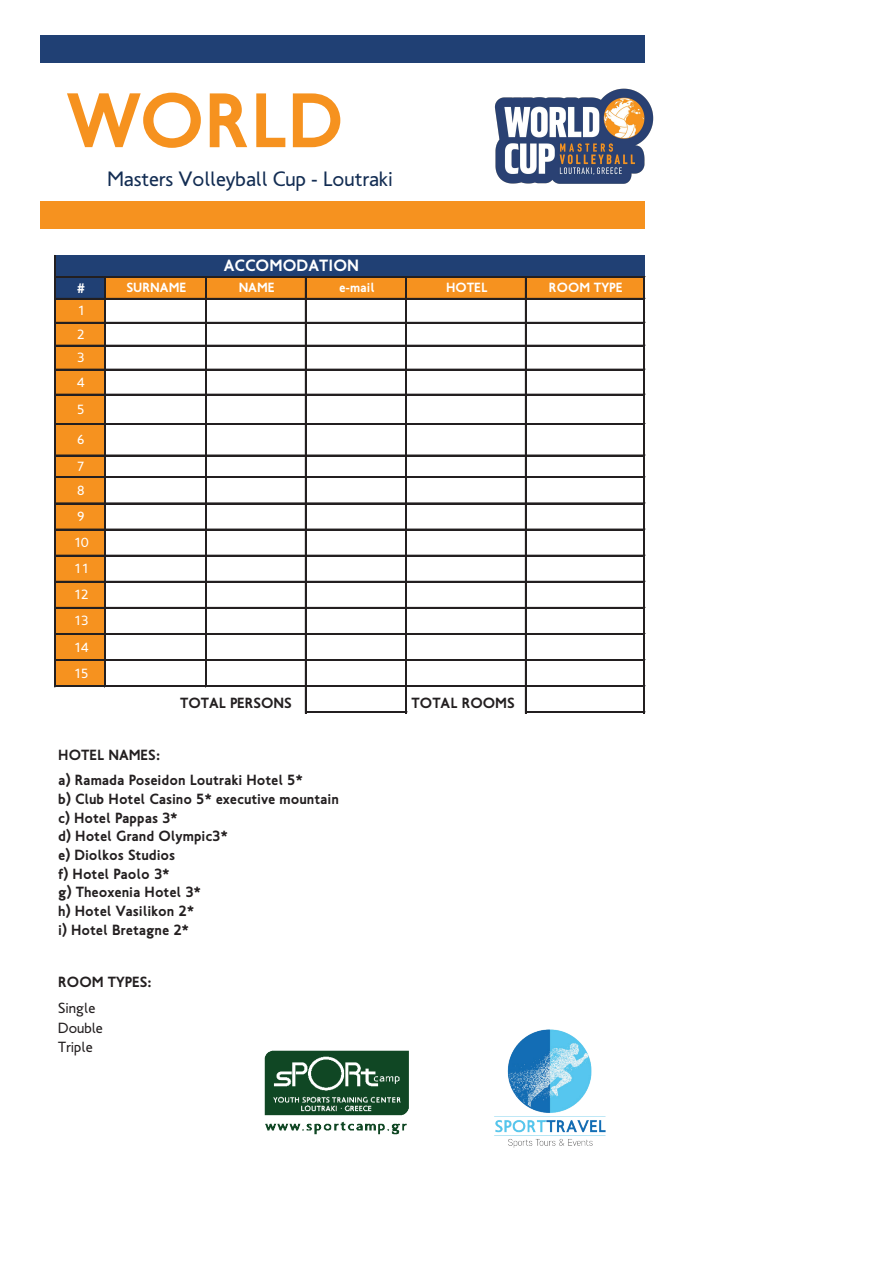
<style>
.page{position:relative;width:893px;height:1263px;background:#fff}
.page>*{position:absolute;margin:0;border:0;box-sizing:border-box;transform-origin:0 0}
.t1{font:700 78px "PF Transport";color:#f6921f}
.t2{font:21px "PF Transport";color:#132d53}
.t3{font:700 16.5px "PF Transport";color:#fff}
.t4{font:700 15px/18.8px "PF Transport";color:#231f20}
.t5{font:15px/19.6px "PF Transport";color:#231f20}
.t6{font:700 13.5px "PF Transport";color:#fff}
.t7{font:13.5px/26.1px "PF Transport";letter-spacing:-.005em;color:#fff}
</style>
<div class="page">
<div style="left:40px;top:35px;width:604px;height:28px;background:#204074"></div>
<div style="left:40px;top:201px;width:604px;height:27px;background:#f6921f"></div>
<div style="left:55px;top:255px;width:589px;height:22px;background:#204074"></div>
<div style="left:55px;top:277px;width:50px;height:22px;background:#204074"></div>
<div style="left:105px;top:277px;width:539px;height:22px;background:#f6921f"></div>
<div style="left:55px;top:299px;width:50px;height:24px;background:#f6921f"></div>
<div style="left:55px;top:323px;width:50px;height:23px;background:#f6921f"></div>
<div style="left:55px;top:346px;width:50px;height:24px;background:#f6921f"></div>
<div style="left:55px;top:370px;width:50px;height:25px;background:#f6921f"></div>
<div style="left:55px;top:395px;width:50px;height:29px;background:#f6921f"></div>
<div style="left:55px;top:424px;width:50px;height:32px;background:#f6921f"></div>
<div style="left:55px;top:455px;width:50px;height:22px;background:#f6921f"></div>
<div style="left:55px;top:477px;width:50px;height:27px;background:#f6921f"></div>
<div style="left:55px;top:503px;width:50px;height:27px;background:#f6921f"></div>
<div style="left:55px;top:529px;width:50px;height:27px;background:#f6921f"></div>
<div style="left:55px;top:556px;width:50px;height:26px;background:#f6921f"></div>
<div style="left:55px;top:582px;width:50px;height:26px;background:#f6921f"></div>
<div style="left:55px;top:608px;width:50px;height:26px;background:#f6921f"></div>
<div style="left:55px;top:634px;width:50px;height:26px;background:#f6921f"></div>
<div style="left:55px;top:660px;width:50px;height:26px;background:#f6921f"></div>
<hr style="left:307px;top:711px;width:100px;height:2px;background:#231f20">
<hr style="left:55px;top:255px;width:1px;height:432px;background:#231f20">
<hr style="left:104px;top:278px;width:2px;height:409px;background:#231f20">
<hr style="left:205px;top:278px;width:2px;height:409px;background:#231f20">
<hr style="left:305px;top:278px;width:2px;height:435px;background:#231f20">
<hr style="left:405px;top:278px;width:1px;height:435px;background:#231f20">
<hr style="left:406px;top:278px;width:1px;height:435px;background:#231f20">
<hr style="left:525px;top:278px;width:2px;height:435px;background:#231f20">
<hr style="left:643px;top:278px;width:2px;height:435px;background:#231f20">
<hr style="left:56px;top:276px;width:589px;height:2px;background:#231f20">
<hr style="left:56px;top:298px;width:589px;height:2px;background:#231f20">
<hr style="left:56px;top:322px;width:589px;height:2px;background:#231f20">
<hr style="left:56px;top:345px;width:589px;height:1px;background:#231f20">
<hr style="left:56px;top:369px;width:589px;height:1px;background:#231f20">
<hr style="left:56px;top:394px;width:589px;height:1px;background:#231f20">
<hr style="left:56px;top:423px;width:589px;height:2px;background:#231f20">
<hr style="left:56px;top:455px;width:589px;height:1px;background:#231f20">
<hr style="left:56px;top:476px;width:589px;height:1px;background:#231f20">
<hr style="left:56px;top:477px;width:589px;height:1px;background:#231f20">
<hr style="left:56px;top:502px;width:589px;height:1px;background:#231f20">
<hr style="left:56px;top:503px;width:589px;height:1px;background:#231f20">
<hr style="left:56px;top:529px;width:589px;height:1px;background:#231f20">
<hr style="left:56px;top:555px;width:589px;height:1px;background:#231f20">
<hr style="left:56px;top:581px;width:589px;height:1px;background:#231f20">
<hr style="left:56px;top:607px;width:589px;height:2px;background:#231f20">
<hr style="left:56px;top:633px;width:589px;height:2px;background:#231f20">
<hr style="left:56px;top:659px;width:589px;height:2px;background:#231f20">
<hr style="left:56px;top:685px;width:589px;height:2px;background:#231f20">
<hr style="left:527px;top:711px;width:118px;height:2px;background:#231f20">
<img style="left:264px;top:1050px;width:145px;height:84px">
<img style="left:494px;top:1029px;width:112px;height:119px">
<img style="left:494px;top:60px;width:160px;height:168px">
<h1 class="t1" style="left:67px;top:75px;width:278px">WORLD</h1>
<h2 class="t2" style="left:107px;top:167px;width:287px">Masters Volleyball Cup - Loutraki</h2>
<p class="t6" style="left:77px;top:280px;width:10px">#</p>
<p class="t7" style="left:77px;top:299px;width:9px;line-height:23.7px;text-align:justify">1<br>2<br>3<br>4</p>
<p class="t7" style="left:77px;top:396px;width:9px">5</p>
<p class="t7" style="left:77px;top:426px;width:9px;line-height:26.7px">6<br>7</p>
<p class="t7" style="left:74px;top:477px;width:16px">8<br>9<br>10<br>11<br>12<br>13<br>14<br>15</p>
<p class="t3" style="left:224px;top:256px;width:137px">ACCOMODATION</p>
<p class="t6" style="left:339px;top:279px;width:37px">e-mail</p>
<p class="t6" style="left:126px;top:279px;width:61px">SURNAME</p>
<p class="t6" style="left:239px;top:279px;width:37px">NAME</p>
<p class="t6" style="left:446px;top:279px;width:43px">HOTEL</p>
<p class="t6" style="left:549px;top:279px;width:75px">ROOM TYPE</p>
<p class="t4" style="left:180px;top:693px;width:113px">TOTAL PERSONS</p>
<p class="t4" style="left:412px;top:693px;width:105px">TOTAL ROOMS</p>
<p class="t4" style="left:58px;top:743px;width:246px;line-height:24.6px">HOTEL NAMES:<br>a) Ramada Poseidon Loutraki Hotel 5*</p>
<p class="t4" style="left:58px;top:789px;width:282px">b) Club Hotel Casino 5* executive mountain c) Hotel Pappas 3*<br>d) Hotel Grand Olympic3*<br>e) Diolkos Studios<br>f) Hotel Paolo 3*<br>g) Theoxenia Hotel 3*<br>h) Hotel Vasilikon 2*<br>i) Hotel Bretagne 2*</p>
<p class="t4" style="left:58px;top:972px;width:95px">ROOM TYPES:</p>
<p class="t5" style="left:58px;top:998px;width:38px">Single</p>
<p class="t5" style="left:58px;top:1018px;width:46px">Double<br>Triple</p>
</div>
